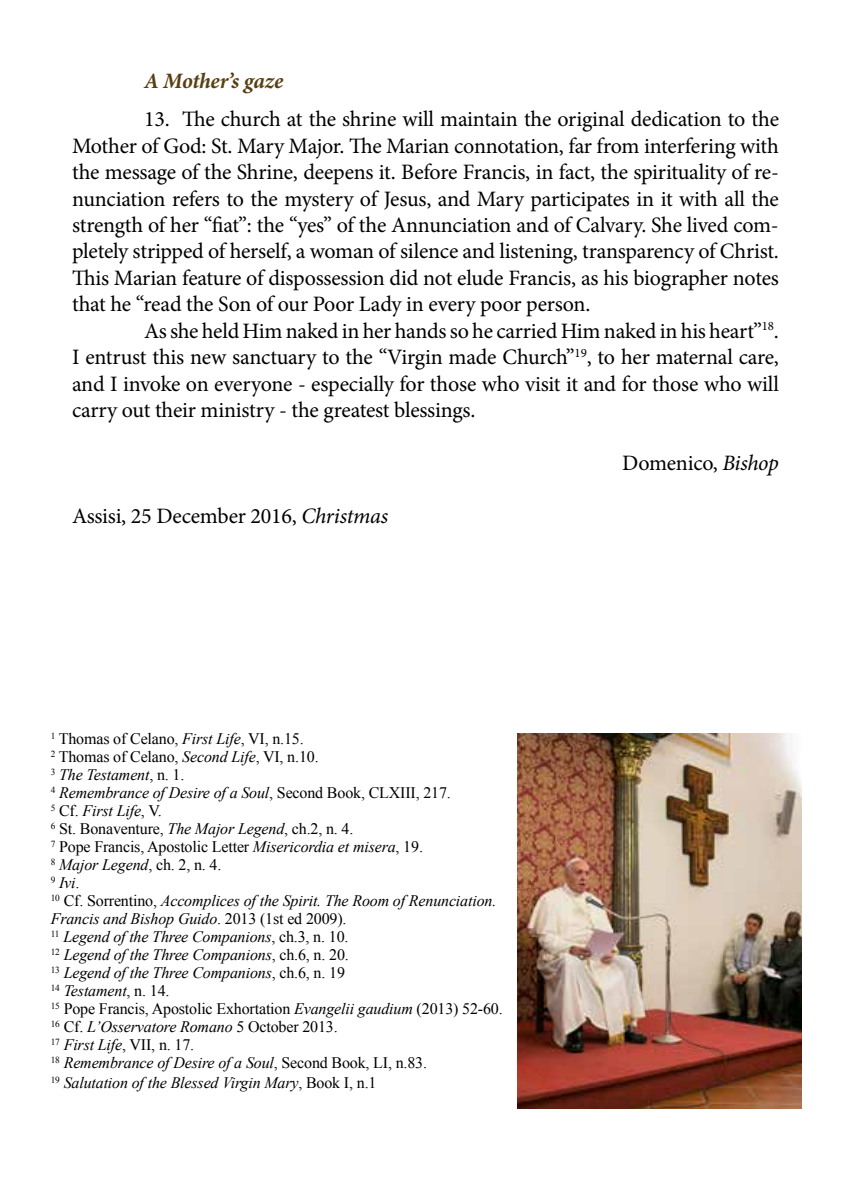
<style>
.page{position:relative;width:851px;height:1191px;background:#fff}
.page>*{position:absolute;margin:0;border:0;box-sizing:border-box;transform-origin:0 0}
.t1{font:22px/26.4px "Minion Pro";letter-spacing:-.01em;color:#000;text-align:justify}
.t2{font:italic 700 22px "Minion Pro";letter-spacing:-.015em;color:#583f12}
.t3{font:italic 16px/18px "Times New Roman";letter-spacing:-.01em;color:#000}
.s1{font-style:italic}
.s2{font-style:normal}
</style>
<div class="page">
<img style="left:517px;top:733px;width:284px;height:375px">
<p class="t2" style="left:144px;top:65px;width:141px">A Mother’s gaze</p>
<p class="t1" style="left:72px;top:106px;width:708px;text-indent:72px">13. The church at the shrine will maintain the original dedication to the Mother of God: St. Mary Major. The Marian connotation, far from interfering with the message of the Shrine, deepens it. Before Francis, in fact, the spirituality of re&shy;nunciation refers to the mystery of Jesus, and Mary participates in it with all the strength of her “fiat”: the “yes” of the Annunciation and of Calvary. She lived com&shy;pletely stripped of herself, a woman of silence and listening, transparency of Christ.<br>This Marian feature of dispossession did not elude Francis, as his biographer notes that he “read the Son of our Poor Lady in every poor person.</p>
<p class="t1" style="left:72px;top:317px;width:708px;text-indent:72px">As she held Him naked in her hands so he carried Him naked in his heart”<sup>18</sup>.<br>I entrust this new sanctuary to the “Virgin made Church”<sup>19</sup>, to her maternal care, and I invoke on everyone - especially for those who visit it and for those who will carry out their ministry - the greatest blessings.</p>
<p class="t1" style="left:622px;top:449px;width:158px">Domenico, <span class="s1">Bishop</span></p>
<p class="t1" style="left:72px;top:502px;width:317px">Assisi, 25 December 2016, <span class="s1">Christmas</span></p>
<p class="t3" style="left:51px;top:729px;width:453px"><sup>1</sup> <span class="s2">Thomas of Celano,</span> First Life<span class="s2">, VI, n.15.<br></span><sup>2</sup> <span class="s2">Thomas of Celano,</span> Second Life<span class="s2">, VI, n.10.<br></span><sup>3</sup> The Testament<span class="s2">, n. 1.<br></span><sup>4</sup> Remembrance of Desire of a Soul<span class="s2">, Second Book, CLXIII, 217.<br></span><sup>5</sup> <span class="s2">Cf.</span> First Life<span class="s2">, V.<br></span><sup>6</sup> <span class="s2">St. Bonaventure,</span> The Major Legend<span class="s2">, ch.2, n. 4.<br></span><sup>7</sup> <span class="s2">Pope Francis, Apostolic Letter</span> Misericordia et misera<span class="s2">, 19.<br></span><sup>8</sup> Major Legend<span class="s2">, ch. 2, n. 4.<br></span><sup>9</sup> Ivi<span class="s2">.<br></span><sup>10</sup> <span class="s2">Cf. Sorrentino,</span> Accomplices of the Spirit. The Room of Renunciation.<br>Francis and Bishop Guido<span class="s2">. 2013 (1st ed 2009).<br></span><sup>11</sup> Legend of the Three Companions<span class="s2">, ch.3, n. 10.<br></span><sup>12</sup> Legend of the Three Companions<span class="s2">, ch.6, n. 20.<br></span><sup>13</sup> Legend of the Three Companions<span class="s2">, ch.6, n. 19<br></span><sup>14</sup> Testament<span class="s2">, n. 14.<br></span><sup>15</sup> <span class="s2">Pope Francis, Apostolic Exhortation</span> Evangelii gaudium <span class="s2">(2013) 52-60.<br></span><sup>16</sup> <span class="s2">Cf.</span> L’Osservatore Romano <span class="s2">5 October 2013.<br></span><sup>17</sup> First Life<span class="s2">, VII, n. 17.<br></span><sup>18</sup> Remembrance of Desire of a Soul<span class="s2">, Second Book, LI, n.83.</span></p>
<p class="t3" style="left:51px;top:1073px;width:327px"><sup>19</sup> Salutation of the Blessed Virgin Mary<span class="s2">, Book I, n.1</span></p>
</div>
